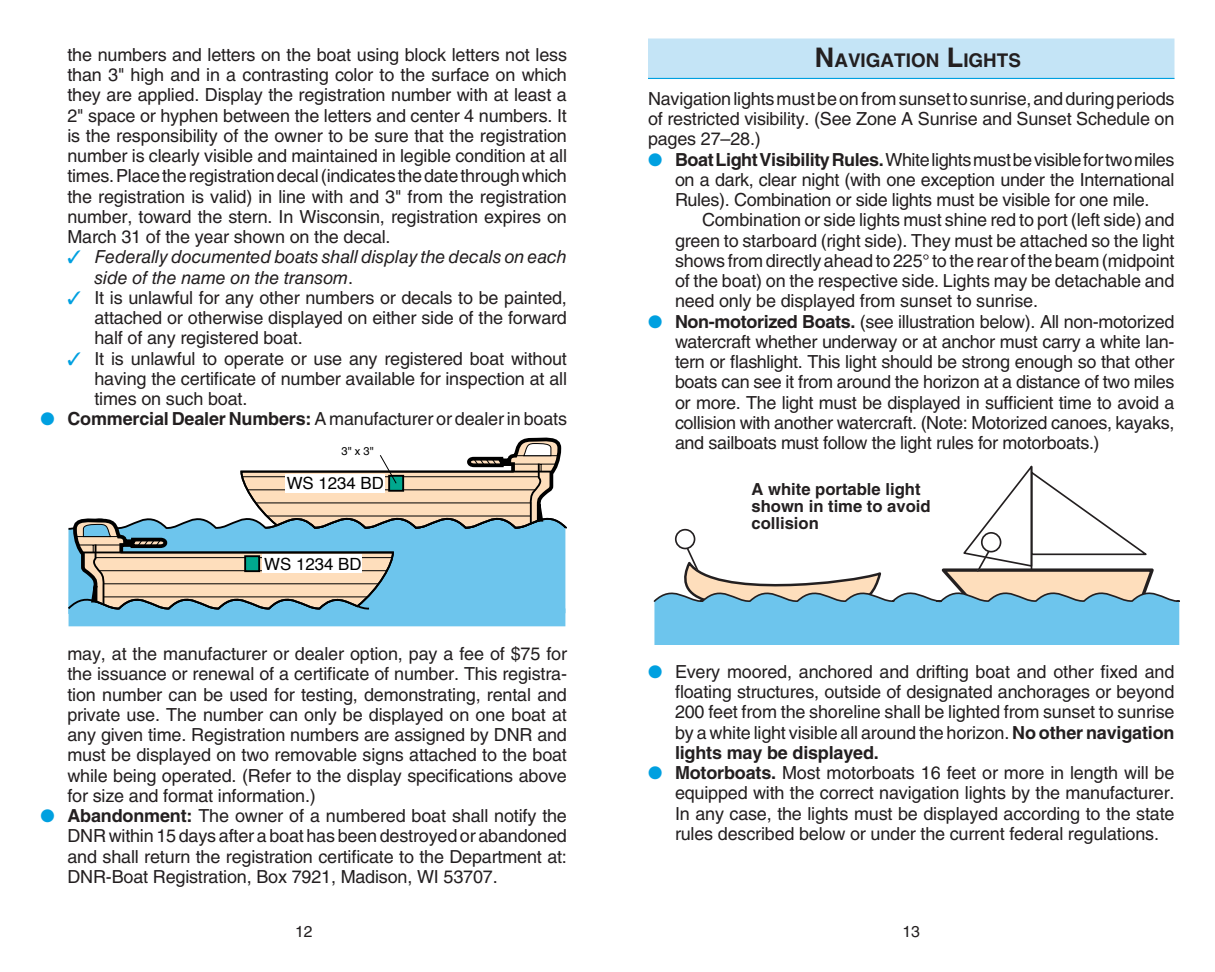
<style>
.page{position:relative;width:1215px;height:972px;background:#fff}
.page>*{position:absolute;margin:0;border:0;box-sizing:border-box;transform-origin:0 0}
.t1{font:700 18.9px "Helvetica LT Std";color:#231f20}
.t2{font:18px/20.2px "Helvetica LT Std";letter-spacing:-.01em;color:#231f20;text-align:justify}
.t3{font:italic 18px/20.2px "Helvetica LT Std";letter-spacing:-.01em;color:#231f20}
.t4{font:16.88px "Helvetica";color:#000}
.t5{font:700 16.65px/16.7px "Helvetica";color:#231f20}
.t6{font:15.75px "Helvetica LT Std";color:#231f20}
.t7{font:11.25px "Helvetica";color:#000}
.s1{color:#00a0e0}
.s2{font-style:normal}
.s3{font-weight:700}
.s4{font-size:27px}
</style>
<div class="page">
<div style="left:648px;top:39px;width:526px;height:40px;background:#c4e4f6"></div>
<hr style="left:648px;top:78px;width:526px;height:1px;background:#00a0e0">
<svg style="left:654px;top:465px;width:526px;height:179px"></svg>
<div style="left:982px;top:533px;width:19px;height:19px;background:#fff;border-radius:50%"></div>
<div style="left:981px;top:532px;width:20px;height:20px;border:2px solid #231f20;border-radius:50%"></div>
<hr style="left:1031px;top:467px;width:1px;height:103px;background:#231f20">
<svg style="left:68px;top:437px;width:499px;height:189px"></svg>
<p class="t2" style="left:68px;top:46px;width:501px">the numbers and letters on the boat using block letters not less than 3" high and in a contrasting color to the surface on which they are applied. Display the registration number with at least a 2" space or hyphen between the letters and center 4 numbers. It is the responsibility of the owner to be sure that the registration number is clearly visible and maintained in legible condition at all times. Place the registration decal (indicates the date through which the registration is valid) in line with and 3" from the registration number, toward the stern. In Wisconsin, registration expires on March 31 of the year shown on the decal.</p>
<p class="t3" style="left:94px;top:249px;width:474px;text-indent:-27px"><span class="s1">✓</span> Federally documented boats shall display the decals on each side of the name on the transom<span class="s2">.</span></p>
<p class="t2" style="left:94px;top:289px;width:474px;text-indent:-27px"><span class="s1">✓</span> It is unlawful for any other numbers or decals to be painted, attached or otherwise displayed on either side of the forward half of any registered boat.</p>
<p class="t2" style="left:94px;top:350px;width:474px;text-indent:-27px"><span class="s1">✓</span> It is unlawful to operate or use any registered boat without having the certificate of number available for inspection at all times on such boat.</p>
<p class="t2" style="left:40px;top:411px;width:528px"><span class="s1">●</span> <span class="s3">Commercial Dealer Numbers:</span> A manufacturer or dealer in boats</p>
<p class="t7" style="left:341px;top:447px;width:34px">3" x 3"</p>
<p class="t4" style="left:287px;top:476px;width:99px">WS 1234 BD</p>
<p class="t4" style="left:264px;top:557px;width:99px">WS 1234 BD</p>
<p class="t2" style="left:67px;top:646px;width:501px">may, at the manufacturer or dealer option, pay a fee of $75 for the issuance or renewal of a certificate of number. This registra&shy;tion number can be used for testing, demonstrating, rental and private use. The number can only be displayed on one boat at any given time. Registration numbers are assigned by DNR and must be displayed on two removable signs attached to the boat while being operated. (Refer to the display specifications above for size and format information.)</p>
<p class="t2" style="left:67px;top:808px;width:501px;text-indent:-27px"><span class="s1">●</span> <span class="s3">Abandonment:</span> The owner of a numbered boat shall notify the DNR within 15 days after a boat has been destroyed or abandoned and shall return the registration certificate to the Department at:<br>DNR-Boat Registration, Box 7921, Madison, WI 53707.</p>
<p class="t1" style="left:815px;top:53px;width:208px"><span class="s4">N</span>AVIGATION <span class="s4">L</span>IGHTS</p>
<p class="t2" style="left:648px;top:91px;width:528px">Navigation lights must be on from sunset to sunrise, and during periods of restricted visibility. (See Zone A Sunrise and Sunset Schedule on pages 27–28.)</p>
<p class="t2" style="left:675px;top:151px;width:501px;text-indent:-27px"><span class="s1">●</span> <span class="s3">Boat Light Visibility Rules.</span> White lights must be visible for two miles on a dark, clear night (with one exception under the International Rules). Combination or side lights must be visible for one mile.</p>
<p class="t2" style="left:675px;top:212px;width:501px;text-indent:27px">Combination or side lights must shine red to port (left side) and green to starboard (right side). They must be attached so the light shows from directly ahead to 225° to the rear of the beam (midpoint of the boat) on the respective side. Lights may be detachable and need only be displayed from sunset to sunrise.</p>
<p class="t2" style="left:675px;top:313px;width:501px;text-indent:-27px"><span class="s1">●</span> <span class="s3">Non-motorized Boats.</span> (see illustration below). All non-motorized watercraft whether underway or at anchor must carry a white lan&shy;tern or flashlight. This light should be strong enough so that other boats can see it from around the horizon at a distance of two miles or more. The light must be displayed in sufficient time to avoid a collision with another watercraft. (Note: Motorized canoes, kayaks, and sailboats must follow the light rules for motorboats.)</p>
<p class="t5" style="left:751px;top:483px;width:181px">A white portable light shown in time to avoid collision</p>
<p class="t2" style="left:675px;top:664px;width:501px;text-indent:-27px"><span class="s1">●</span> Every moored, anchored and drifting boat and other fixed and floating structures, outside of designated anchorages or beyond 200 feet from the shoreline shall be lighted from sunset to sunrise by a white light visible all around the horizon. <span class="s3">No other navigation lights may be displayed.</span></p>
<p class="t2" style="left:675px;top:765px;width:501px;text-indent:-27px"><span class="s1">●</span> <span class="s3">Motorboats.</span> Most motorboats 16 feet or more in length will be equipped with the correct navigation lights by the manufacturer.<br>In any case, the lights must be displayed according to the state rules described below or under the current federal regulations.</p>
<p class="t6" style="left:295px;top:925px;width:19px">12</p>
<p class="t6" style="left:903px;top:925px;width:19px">13</p>
</div>
